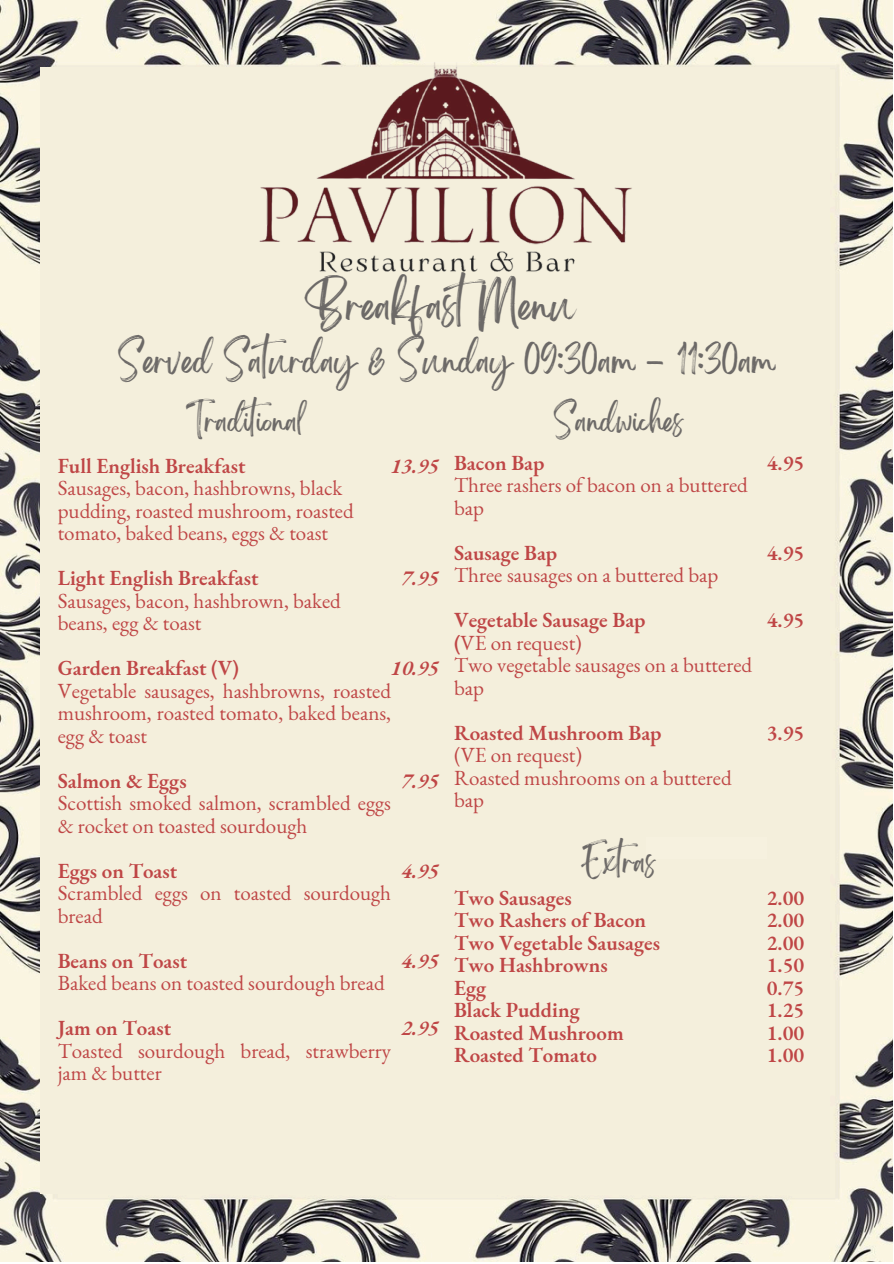
<style>
.page{position:relative;width:894px;height:1264px;background:#fff}
.page>*{position:absolute;margin:0;border:0;box-sizing:border-box;transform-origin:0 0}
.t1{font:36px "Brightwall";color:#6c6967}
.t2{font:30px "Brightwall";color:#6c6967}
.t3{font:26.1px "Brightwall";color:#6c6967}
.t4{font:21px/22.5px "EB Garamond";color:#bf4646}
.t5{font:600 21px/22.5px "EB Garamond";color:#bf4646}
.t6{font:italic 600 21px "EB Garamond";color:#bf4646}
.s1{font-weight:600}
</style>
<div class="page">
<img style="left:0;top:0;width:892px;height:1261px">
<div style="left:40px;top:67px;width:788px;height:1126px;background:#f4efdc"></div>
<img style="left:247px;top:59px;width:399px;height:214px">
<h3 class="t1" style="left:304px;top:292px;width:271px">BreakfastMenu</h3>
<h3 class="t2" style="left:118px;top:350px;width:658px">Served Saturday &amp; Sunday 09:30am - 11:30am</h3>
<p class="t3" style="left:186px;top:412px;width:121px">Traditional</p>
<p class="t5" style="left:58px;top:454px;width:189px">Full English Breakfast</p>
<h2 class="t4" style="left:58px;top:476px;width:297px">Sausages, bacon, hashbrowns, black pudding, roasted mushroom, roasted tomato, baked beans, eggs &amp; toast</h2>
<p class="t5" style="left:58px;top:566px;width:202px">Light English Breakfast</p>
<p class="t4" style="left:58px;top:589px;width:284px">Sausages, bacon, hashbrown, baked beans, egg &amp; toast</p>
<p class="t5" style="left:58px;top:656px;width:182px">Garden Breakfast (V)</p>
<p class="t4" style="left:58px;top:679px;width:335px;text-align:justify">Vegetable sausages, hashbrowns, roasted mushroom, roasted tomato, baked beans, egg &amp; toast</p>
<p class="t5" style="left:58px;top:769px;width:130px">Salmon &amp; Eggs</p>
<p class="t4" style="left:58px;top:791px;width:335px">Scottish smoked salmon, scrambled eggs &amp; rocket on toasted sourdough</p>
<p class="t5" style="left:58px;top:859px;width:121px">Eggs on Toast</p>
<p class="t4" style="left:58px;top:881px;width:335px">Scrambled eggs on toasted sourdough bread</p>
<p class="t5" style="left:58px;top:949px;width:131px">Beans on Toast</p>
<p class="t4" style="left:58px;top:971px;width:328px">Baked beans on toasted sourdough bread</p>
<p class="t5" style="left:58px;top:1016px;width:115px">Jam on Toast</p>
<p class="t4" style="left:58px;top:1039px;width:335px">Toasted sourdough bread, strawberry jam &amp; butter</p>
<p class="t6" style="left:390px;top:451px;width:50px">13.95</p>
<h3 class="t6" style="left:401px;top:564px;width:39px">7.95</h3>
<h3 class="t6" style="left:390px;top:654px;width:50px">10.95</h3>
<h3 class="t6" style="left:401px;top:766px;width:39px">7.95</h3>
<h3 class="t6" style="left:401px;top:856px;width:39px">4.95</h3>
<h3 class="t6" style="left:401px;top:946px;width:39px">4.95</h3>
<h3 class="t6" style="left:401px;top:1014px;width:39px">2.95</h3>
<p class="t3" style="left:553px;top:412px;width:131px">Sandwiches</p>
<p class="t5" style="left:454px;top:451px;width:92px">Bacon Bap</p>
<p class="t4" style="left:454px;top:473px;width:295px">Three rashers of bacon on a buttered bap</p>
<p class="t5" style="left:454px;top:541px;width:105px">Sausage Bap</p>
<p class="t4" style="left:454px;top:563px;width:266px">Three sausages on a buttered bap</p>
<p class="t5" style="left:454px;top:608px;width:193px">Vegetable Sausage Bap</p>
<p class="t4" style="left:454px;top:631px;width:129px"><span class="s1">(</span>VE on request)</p>
<p class="t4" style="left:454px;top:653px;width:299px">Two vegetable sausages on a buttered bap</p>
<p class="t5" style="left:454px;top:721px;width:209px">Roasted Mushroom Bap</p>
<h3 class="t4" style="left:454px;top:743px;width:129px">(VE on request)</h3>
<h3 class="t4" style="left:454px;top:766px;width:279px">Roasted mushrooms on a buttered bap</h3>
<h3 class="t3" style="left:581px;top:853px;width:75px">Extras</h3>
<h3 class="t5" style="left:454px;top:886px;width:207px">Two Sausages<br>Two Rashers of Bacon<br>Two Vegetable Sausages<br>Two Hashbrowns<br>Egg<br>Black Pudding<br>Roasted Mushroom<br>Roasted Tomato</h3>
<h2 class="t5" style="left:766px;top:886px;width:39px;text-align:justify">2.00<br>2.00<br>2.00<br>1.50<br>0.75<br>1.25<br>1.00<br>1.00</h2>
<h3 class="t5" style="left:766px;top:451px;width:39px">4.95</h3>
<h2 class="t5" style="left:766px;top:541px;width:39px">4.95</h2>
<p class="t5" style="left:766px;top:608px;width:39px">4.95</p>
<p class="t5" style="left:766px;top:721px;width:39px">3.95</p>
</div>
